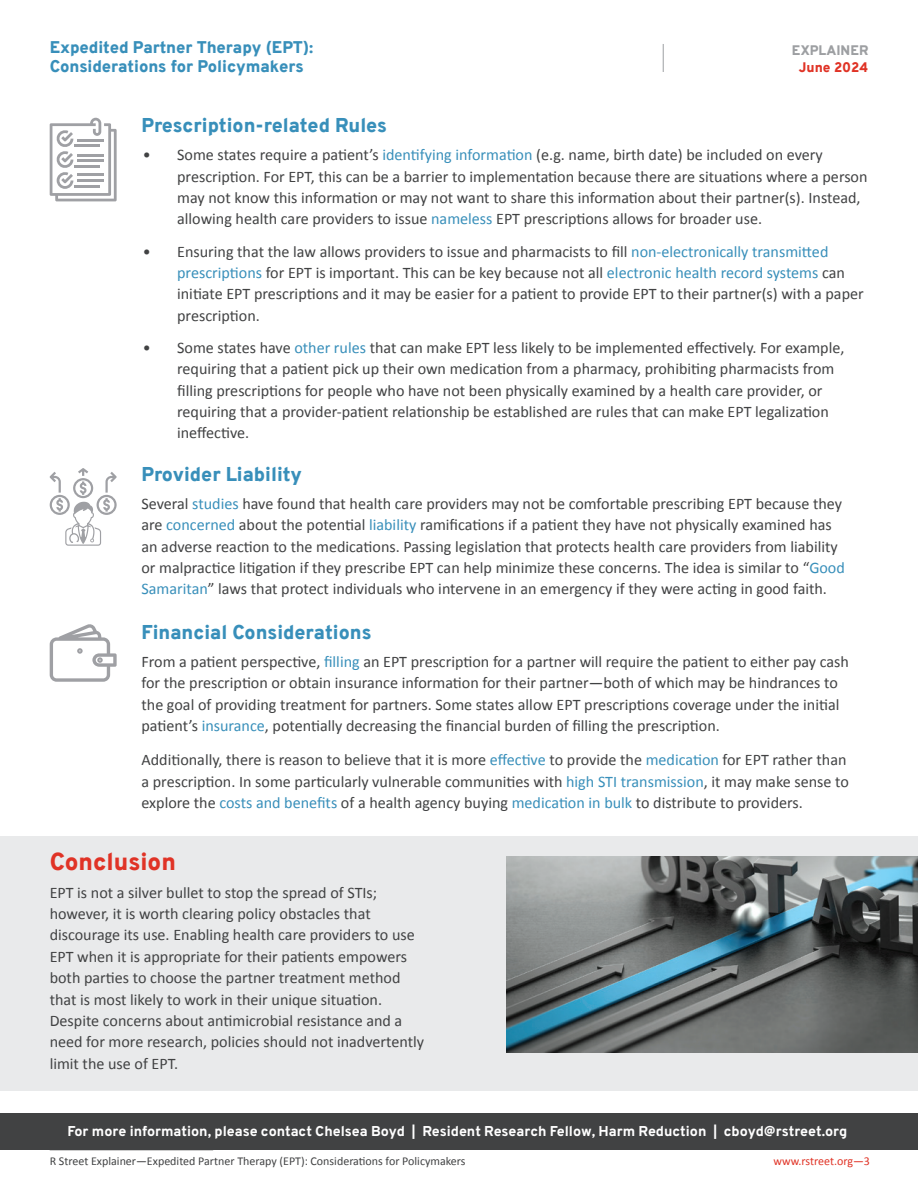
<style>
.page{position:relative;width:918px;height:1188px;background:#fff}
.page>*{position:absolute;margin:0;border:0;box-sizing:border-box;transform-origin:0 0}
.t1{font:900 24px "Overpass";color:#e03326}
.t2{font:900 19.5px "Overpass";color:#388fba}
.t3{font:900 16.5px/19.5px "Overpass";letter-spacing:-.005em;color:#388fba}
.t4{font:16.2px/21.5px "Calibri";color:#414243}
.t5{font:800 14.25px "Overpass";color:#fff}
.t6{font:900 13.5px "Overpass";color:#9d9fa2}
.t7{font:900 13.5px "Overpass";color:#e03326}
.t8{font:12px "Calibri";color:#414243}
.t9{font:12px "Calibri";letter-spacing:-.005em;color:#e03326}
.s1{color:#388fba}
</style>
<div class="page">
<svg style="left:663px;top:44px;width:1px;height:28px"></svg>
<hr style="left:50px;top:1150px;width:163px;height:1px;background:#8e8e8d">
<div style="left:0;top:836px;width:918px;height:255px;background:#e9eaeb"></div>
<div style="left:0;top:1113px;width:918px;height:37px;background:#414243"></div>
<svg style="left:50px;top:624px;width:67px;height:58px"></svg>
<svg style="left:50px;top:468px;width:67px;height:78px"></svg>
<svg style="left:50px;top:118px;width:67px;height:83px"></svg>
<hr style="left:75px;top:144px;width:25px;height:3px;background:#9fa0a4">
<hr style="left:78px;top:139px;width:26px;height:2px;background:#9fa0a4">
<hr style="left:75px;top:165px;width:25px;height:3px;background:#9fa0a4">
<hr style="left:78px;top:160px;width:26px;height:2px;background:#9fa0a4">
<hr style="left:78px;top:154px;width:26px;height:3px;background:#9fa0a4">
<hr style="left:75px;top:185px;width:25px;height:2px;background:#9fa0a4">
<hr style="left:78px;top:179px;width:26px;height:3px;background:#9fa0a4">
<hr style="left:78px;top:174px;width:26px;height:2px;background:#9fa0a4">
<img style="left:507px;top:856px;width:411px;height:197px">
<p class="t3" style="left:50px;top:37px;width:265px">Expedited Partner Therapy (EPT):<br>Considerations for Policymakers</p>
<p class="t6" style="left:792px;top:41px;width:78px">EXPLAINER</p>
<p class="t7" style="left:799px;top:58px;width:71px">June 2024</p>
<p class="t2" style="left:141px;top:112px;width:247px">Prescription-related Rules</p>
<p class="t4" style="left:177px;top:144px;width:692px;text-indent:-35px">• Some states require a patient’s <span class="s1">identifying information</span> (e.g. name, birth date) be included on every prescription. For EPT, this can be a barrier to implementation because there are situations where a person may not know this information or may not want to share this information about their partner(s). Instead, allowing health care providers to issue <span class="s1">nameless</span> EPT prescriptions allows for broader use.</p>
<p class="t4" style="left:177px;top:240px;width:688px;text-indent:-35px">• Ensuring that the law allows providers to issue and pharmacists to fill <span class="s1">non-electronically transmitted prescriptions</span> for EPT is important. This can be key because not all <span class="s1">electronic health record systems</span> can initiate EPT prescriptions and it may be easier for a patient to provide EPT to their partner(s) with a paper prescription.</p>
<p class="t4" style="left:177px;top:336px;width:669px;text-indent:-35px">• Some states have <span class="s1">other rules</span> that can make EPT less likely to be implemented effectively. For example, requiring that a patient pick up their own medication from a pharmacy, prohibiting pharmacists from filling prescriptions for people who have not been physically examined by a health care provider, or requiring that a provider-patient relationship be established are rules that can make EPT legalization ineffective.</p>
<p class="t2" style="left:141px;top:460px;width:162px">Provider Liability</p>
<p class="t4" style="left:141px;top:492px;width:705px">Several <span class="s1">studies</span> have found that health care providers may not be comfortable prescribing EPT because they are <span class="s1">concerned</span> about the potential <span class="s1">liability</span> ramifications if a patient they have not physically examined has an adverse reaction to the medications. Passing legislation that protects health care providers from liability or malpractice litigation if they prescribe EPT can help minimize these concerns. The idea is similar to “<span class="s1">Good Samaritan</span>” laws that protect individuals who intervene in an emergency if they were acting in good faith.</p>
<p class="t2" style="left:141px;top:618px;width:232px">Financial Considerations</p>
<p class="t4" style="left:141px;top:650px;width:709px">From a patient perspective, <span class="s1">filling</span> an EPT prescription for a partner will require the patient to either pay cash for the prescription or obtain insurance information for their partner—both of which may be hindrances to the goal of providing treatment for partners. Some states allow EPT prescriptions coverage under the initial patient’s <span class="s1">insurance</span>, potentially decreasing the financial burden of filling the prescription.</p>
<p class="t4" style="left:141px;top:749px;width:709px">Additionally, there is reason to believe that it is more <span class="s1">effective</span> to provide the <span class="s1">medication</span> for EPT rather than a prescription. In some particularly vulnerable communities with <span class="s1">high STI transmission</span>, it may make sense to explore the <span class="s1">costs and benefits</span> of a health agency buying <span class="s1">medication in bulk</span> to distribute to providers.</p>
<h1 class="t1" style="left:50px;top:844px;width:128px">Conclusion</h1>
<p class="t4" style="left:50px;top:881px;width:376px">EPT is not a silver bullet to stop the spread of STIs; however, it is worth clearing policy obstacles that discourage its use. Enabling health care providers to use EPT when it is appropriate for their patients empowers both parties to choose the partner treatment method that is most likely to work in their unique situation.<br>Despite concerns about antimicrobial resistance and a need for more research, policies should not inadvertently limit the use of EPT.</p>
<p class="t5" style="left:67px;top:1122px;width:781px">For more information, please contact Chelsea Boyd | Resident Research Fellow, Harm Reduction | cboyd@rstreet.org</p>
<p class="t8" style="left:50px;top:1153px;width:417px">R Street Explainer—Expedited Partner Therapy (EPT): Considerations for Policymakers</p>
<p class="t9" style="left:773px;top:1153px;width:98px">www.rstreet.org—3</p>
</div>
